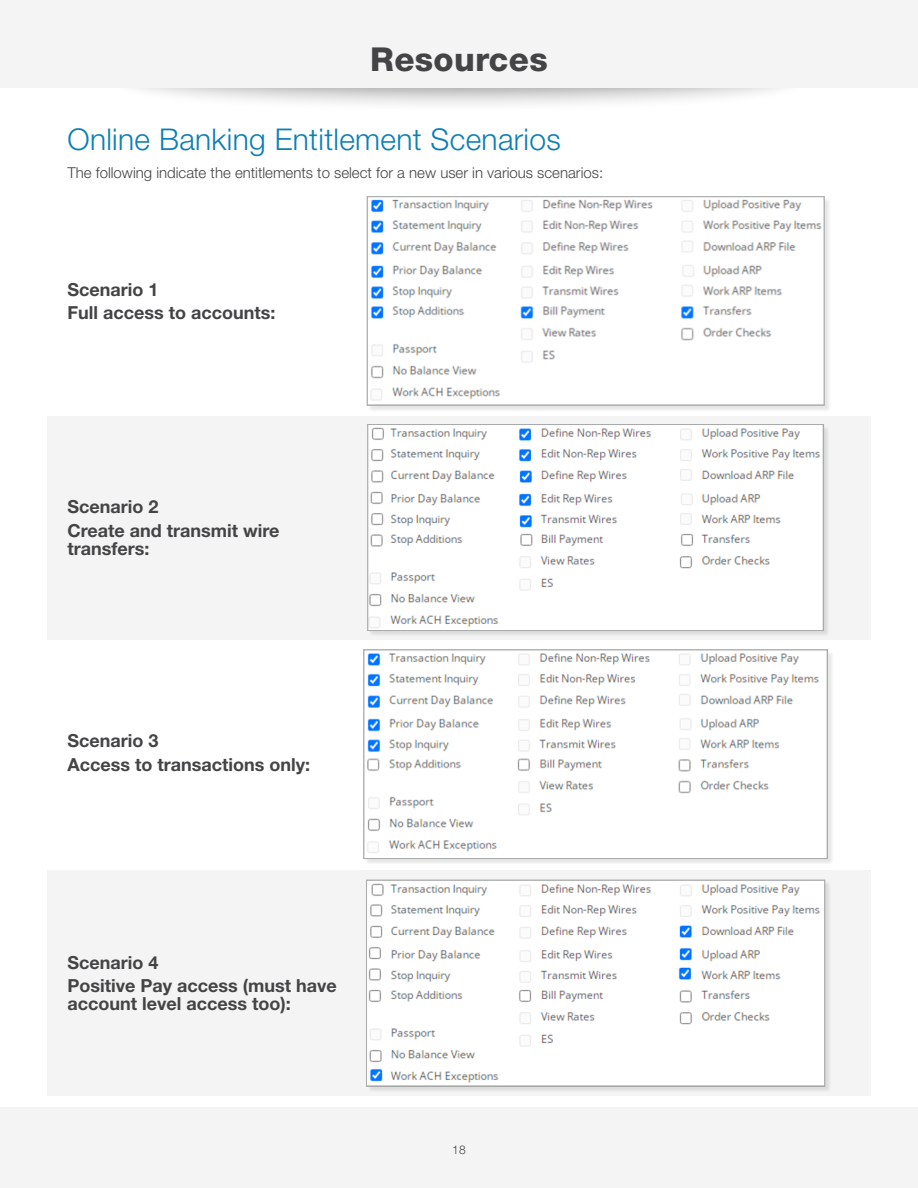
<style>
.page{position:relative;width:918px;height:1188px;background:#fff}
.page>*{position:absolute;margin:0;border:0;box-sizing:border-box;transform-origin:0 0}
.t1{font:800 33px "Helvetica Neue LT Std";letter-spacing:.01em;color:#444446}
.t2{font:300 30px "Helvetica Neue LT Std";letter-spacing:.01em;color:#0d7fb4}
.t3{font:700 18px/23.4px "Helvetica Neue LT Std";color:#444446}
.t4{font:300 15px "Helvetica Neue LT Std";color:#444446}
.t5{font:300 12px "Helvetica Neue LT Std";color:#444446}
</style>
<div class="page">
<div style="left:0;top:1107px;width:918px;height:81px;background:#f4f4f4"></div>
<div style="left:98px;top:6px;width:722px;height:107px;background:#000;opacity:.4"></div>
<div style="left:0;top:0;width:918px;height:88px;background:#f4f4f4"></div>
<div style="left:47px;top:416px;width:824px;height:223px;background:#f4f4f4"></div>
<div style="left:47px;top:870px;width:824px;height:226px;background:#f4f4f4"></div>
<div style="left:369px;top:425px;width:461px;height:212px;background:#000;opacity:.1"></div>
<img style="left:370px;top:426px;width:452px;height:203px">
<div style="left:368px;top:424px;width:456px;height:207px;border:1px solid #a9aaaa"></div>
<div style="left:367px;top:881px;width:465px;height:212px;background:#000;opacity:.1"></div>
<img style="left:368px;top:882px;width:455px;height:202px">
<div style="left:366px;top:880px;width:459px;height:206px;border:1px solid #a9aaaa"></div>
<div style="left:368px;top:197px;width:463px;height:215px;background:#000;opacity:.1"></div>
<img style="left:369px;top:199px;width:453px;height:205px">
<div style="left:367px;top:197px;width:457px;height:209px;border:1px solid #a9aaaa"></div>
<div style="left:365px;top:651px;width:470px;height:214px;background:#000;opacity:.1"></div>
<img style="left:366px;top:652px;width:460px;height:205px">
<div style="left:364px;top:650px;width:464px;height:209px;border:1px solid #a9aaaa"></div>
<h1 class="t1" style="left:370px;top:39px;width:179px">Resources</h1>
<h2 class="t2" style="left:68px;top:121px;width:495px">Online Banking Entitlement Scenarios</h2>
<p class="t4" style="left:68px;top:163px;width:537px">The following indicate the entitlements to select for a new user in various scenarios:</p>
<p class="t3" style="left:68px;top:277px;width:209px">Scenario 1<br>Full access to accounts:</p>
<p class="t3" style="left:68px;top:495px;width:213px">Scenario 2<br>Create and transmit wire</p>
<p class="t3" style="left:68px;top:536px;width:84px">transfers:</p>
<p class="t3" style="left:68px;top:729px;width:244px">Scenario 3<br>Access to transactions only:</p>
<p class="t3" style="left:68px;top:950px;width:271px">Scenario 4<br>Positive Pay access (must have</p>
<p class="t3" style="left:68px;top:992px;width:225px">account level access too):</p>
<p class="t5" style="left:452px;top:1142px;width:15px">18</p>
</div>
